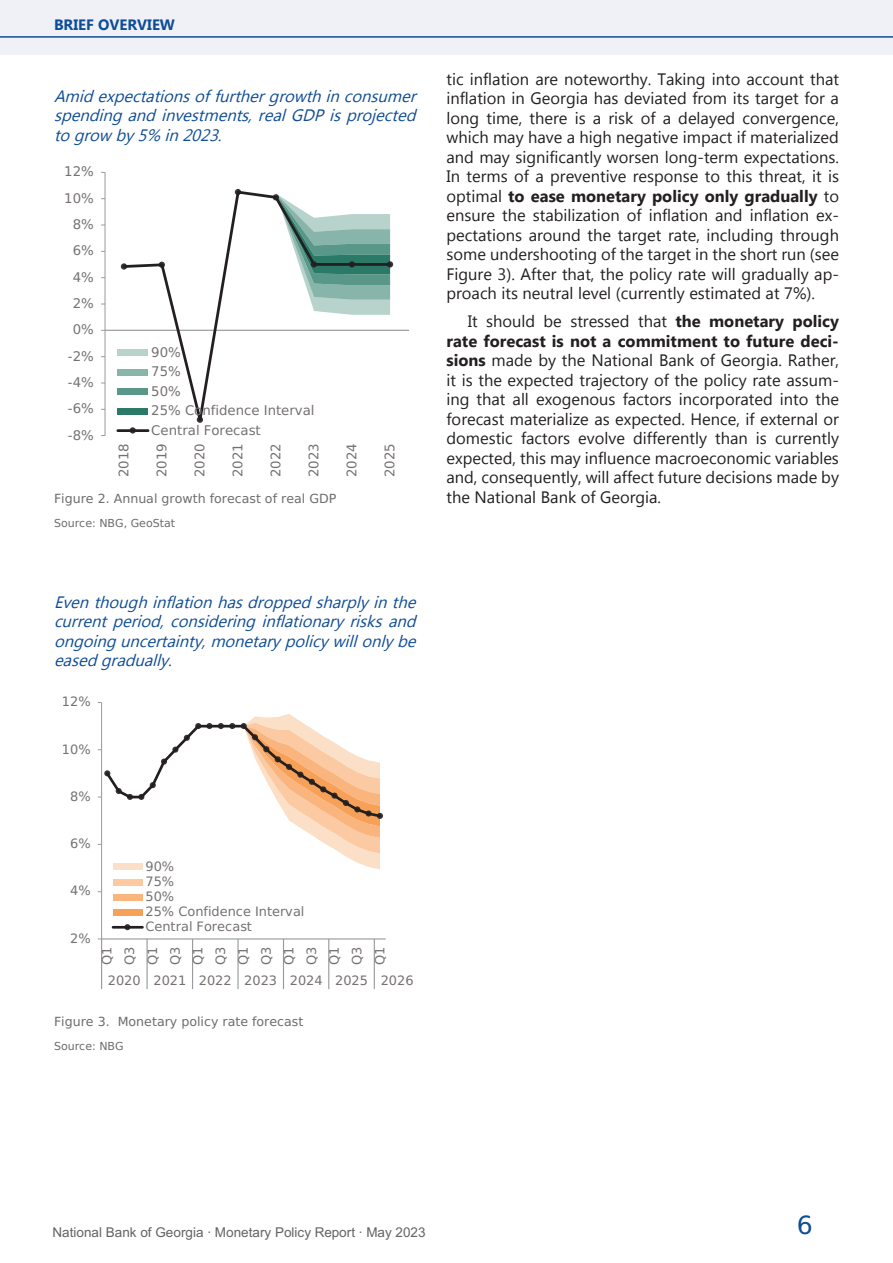
<style>
.page{position:relative;width:893px;height:1263px;background:#fff}
.page>*{position:absolute;margin:0;border:0;box-sizing:border-box;transform-origin:0 0}
.t1{font:24px "BPG Phone Sans";color:#0f4d96}
.t2{font:16.5px/19.5px "Microsoft New Tai Lue";color:#231f20;text-align:justify}
.t3{font:italic 16.5px/19.5px "Microsoft New Tai Lue";color:#0f4d96;text-align:justify}
.t4{font:700 15px "Microsoft New Tai Lue";color:#0f4d96}
.t5{font:13.5px "BPG Arial";color:#636366}
.t6{font:12.75px/19.5px "BPG Phone Sans";color:#767171}
.t7{font:12.3px/22.8px "BPG Phone Sans";color:#767171;text-align:justify}
.t8{font:12px "BPG Phone Sans";color:#6c6d70}
.t9{font:10.5px "BPG Phone Sans";color:#6c6d70}
.s1{font-weight:700}
</style>
<div class="page">
<div style="left:0;top:0;width:893px;height:54px;background:#eff1f6"></div>
<hr style="left:0;top:36px;width:893px;height:2px;background:#0f4d96">
<hr style="left:105px;top:172px;width:1px;height:264px;background:#989a9d">
<hr style="left:105px;top:330px;width:304px;height:1px;background:#989a9d">
<svg style="left:121px;top:191px;width:272px;height:242px"></svg>
<div style="left:121px;top:263px;width:6px;height:7px;background:#231f20;border-radius:50%;opacity:.9"></div>
<svg style="left:159px;top:262px;width:6px;height:6px"></svg>
<svg style="left:197px;top:417px;width:6px;height:6px"></svg>
<svg style="left:235px;top:189px;width:6px;height:6px"></svg>
<svg style="left:273px;top:194px;width:6px;height:6px"></svg>
<svg style="left:311px;top:261px;width:6px;height:6px"></svg>
<svg style="left:349px;top:261px;width:6px;height:6px"></svg>
<svg style="left:387px;top:261px;width:6px;height:6px"></svg>
<div style="left:118px;top:349px;width:30px;height:7px;background:#b8d2cc"></div>
<div style="left:118px;top:369px;width:30px;height:6px;background:#88b5aa"></div>
<div style="left:118px;top:388px;width:30px;height:7px;background:#599789"></div>
<div style="left:118px;top:408px;width:30px;height:6px;background:#2a7a67"></div>
<hr style="left:118px;top:429px;width:30px;height:3px;background:#231f20">
<div style="left:130px;top:427px;width:6px;height:7px;background:#231f20;border-radius:50%;opacity:.9"></div>
<hr style="left:101px;top:702px;width:1px;height:237px;background:#989a9d">
<hr style="left:102px;top:938px;width:284px;height:1px;background:#989a9d">
<hr style="left:146px;top:939px;width:2px;height:27px;background:#989a9d">
<hr style="left:237px;top:939px;width:2px;height:27px;background:#989a9d">
<svg style="left:98px;top:938px;width:4px;height:51px"></svg>
<hr style="left:146px;top:966px;width:2px;height:23px;background:#989a9d">
<svg style="left:192px;top:939px;width:1px;height:50px"></svg>
<hr style="left:237px;top:966px;width:2px;height:23px;background:#989a9d">
<svg style="left:283px;top:939px;width:1px;height:50px"></svg>
<svg style="left:328px;top:939px;width:1px;height:50px"></svg>
<svg style="left:374px;top:939px;width:1px;height:50px"></svg>
<svg style="left:98px;top:714px;width:285px;height:155px"></svg>
<div style="left:113px;top:864px;width:29px;height:6px;background:#fcdfc7"></div>
<div style="left:113px;top:879px;width:29px;height:6px;background:#fbcaa2"></div>
<div style="left:113px;top:894px;width:29px;height:6px;background:#f9b57d"></div>
<div style="left:113px;top:909px;width:29px;height:6px;background:#f7a058"></div>
<hr style="left:113px;top:926px;width:29px;height:3px;background:#231f20">
<svg style="left:124px;top:924px;width:6px;height:6px"></svg>
<p class="t4" style="left:54px;top:17px;width:123px">BRIEF OVERVIEW</p>
<p class="t3" style="left:54px;top:87px;width:369px">Amidexpectationsoffurthergrowthinconsumer spendingandinvestments,realGDPisprojected togrow by5% in2023.</p>
<p class="t6" style="left:64px;top:162px;width:31px">12%</p>
<p class="t6" style="left:64px;top:188px;width:31px">10%</p>
<p class="t6" style="left:73px;top:215px;width:23px">8%</p>
<p class="t6" style="left:73px;top:241px;width:23px">6%</p>
<p class="t6" style="left:73px;top:267px;width:23px">4%</p>
<p class="t6" style="left:73px;top:293px;width:23px">2%</p>
<p class="t6" style="left:73px;top:320px;width:23px">0%</p>
<p class="t6" style="left:68px;top:346px;width:27px">-2%</p>
<p class="t6" style="left:68px;top:372px;width:27px">-4%</p>
<p class="t6" style="left:68px;top:399px;width:27px">-6%</p>
<p class="t6" style="left:68px;top:425px;width:27px">-8%</p>
<p class="t6" style="left:151px;top:342px;width:165px">90%<br>75%<br>50%<br>25% Confidence Interval<br>Central Forecast</p>
<p class="t6" style="left:114px;top:477px;width:35px;rotate:-90deg">2018</p>
<p class="t6" style="left:152px;top:477px;width:35px;rotate:-90deg">2019</p>
<p class="t6" style="left:190px;top:477px;width:35px;rotate:-90deg">2020</p>
<p class="t6" style="left:228px;top:477px;width:35px;rotate:-90deg">2021</p>
<p class="t6" style="left:266px;top:477px;width:35px;rotate:-90deg">2022</p>
<p class="t6" style="left:304px;top:477px;width:35px;rotate:-90deg">2023</p>
<p class="t6" style="left:342px;top:477px;width:35px;rotate:-90deg">2024</p>
<p class="t6" style="left:380px;top:477px;width:35px;rotate:-90deg">2025</p>
<p class="t2" style="left:446px;top:70px;width:394px">tic inflation are noteworthy. Taking into account that inflation in Georgia has deviated from its target for a long time, there is a risk of a delayed convergence, which may have a high negative impact if materialized and may significantly worsen long-term expectations.<br>In terms of a preventive response to this threat, it is optimal <span class="s1">to ease monetary policy only gradually</span> to ensure the stabilization of inflation and inflation ex&shy;pectations around the target rate, including through some undershooting of the target in the short run (see Figure 3). After that, the policy rate will gradually ap&shy;proach its neutral level (currently estimated at 7%).</p>
<p class="t2" style="left:446px;top:313px;width:394px;text-indent:21px">It should be stressed that <span class="s1">the monetary policy rate forecast is not a commitment to future deci&shy;sions</span> made by the National Bank of Georgia. Rather, it is the expected trajectory of the policy rate assum&shy;ing that all exogenous factors incorporated into the forecast materialize as expected. Hence, if external or domestic factors evolve differently than is currently expected, this may influence macroeconomic variables and, consequently, will affect future decisions made by</p>
<p class="t8" style="left:54px;top:491px;width:284px">Figure 2. Annual growth forecast of real GDP</p>
<p class="t2" style="left:446px;top:488px;width:216px">the National Bank of Georgia.</p>
<p class="t9" style="left:54px;top:516px;width:123px">Source: NBG, GeoStat</p>
<p class="t3" style="left:54px;top:593px;width:369px">Eventhoughinflationhasdroppedsharplyinthe currentperiod,consideringinflationaryrisksand ongoinguncertainty,monetarypolicywillonlybe easedgradually.</p>
<p class="t7" style="left:62px;top:690px;width:30px">12%</p>
<p class="t7" style="left:62px;top:738px;width:30px">10%</p>
<p class="t7" style="left:70px;top:785px;width:22px">8%</p>
<p class="t7" style="left:70px;top:832px;width:22px">6%</p>
<p class="t7" style="left:70px;top:880px;width:22px">4%</p>
<p class="t7" style="left:70px;top:927px;width:22px">2%</p>
<p class="t7" style="left:146px;top:859px;width:160px;line-height:15.1px;text-align:left">90%<br>75%<br>50%<br>25% Confidence Interval<br>Central Forecast</p>
<p class="t7" style="left:96px;top:965px;width:20px;rotate:-90deg">Q1<br>Q3<br>Q1<br>Q3<br>Q1<br>Q3<br>Q1<br>Q3<br>Q1<br>Q3<br>Q1<br>Q3<br>Q1</p>
<p class="t7" style="left:108px;top:969px;width:307px">2020 2021 2022 2023 2024 2025 2026</p>
<p class="t8" style="left:54px;top:1014px;width:251px">Figure 3. Monetary policy rate forecast</p>
<p class="t9" style="left:54px;top:1039px;width:71px">Source: NBG</p>
<p class="t5" style="left:52px;top:1223px;width:375px">National Bank of Georgia · Monetary Policy Report · May 2023</p>
<h1 class="t1" style="left:797px;top:1211px;width:18px">6</h1>
</div>
